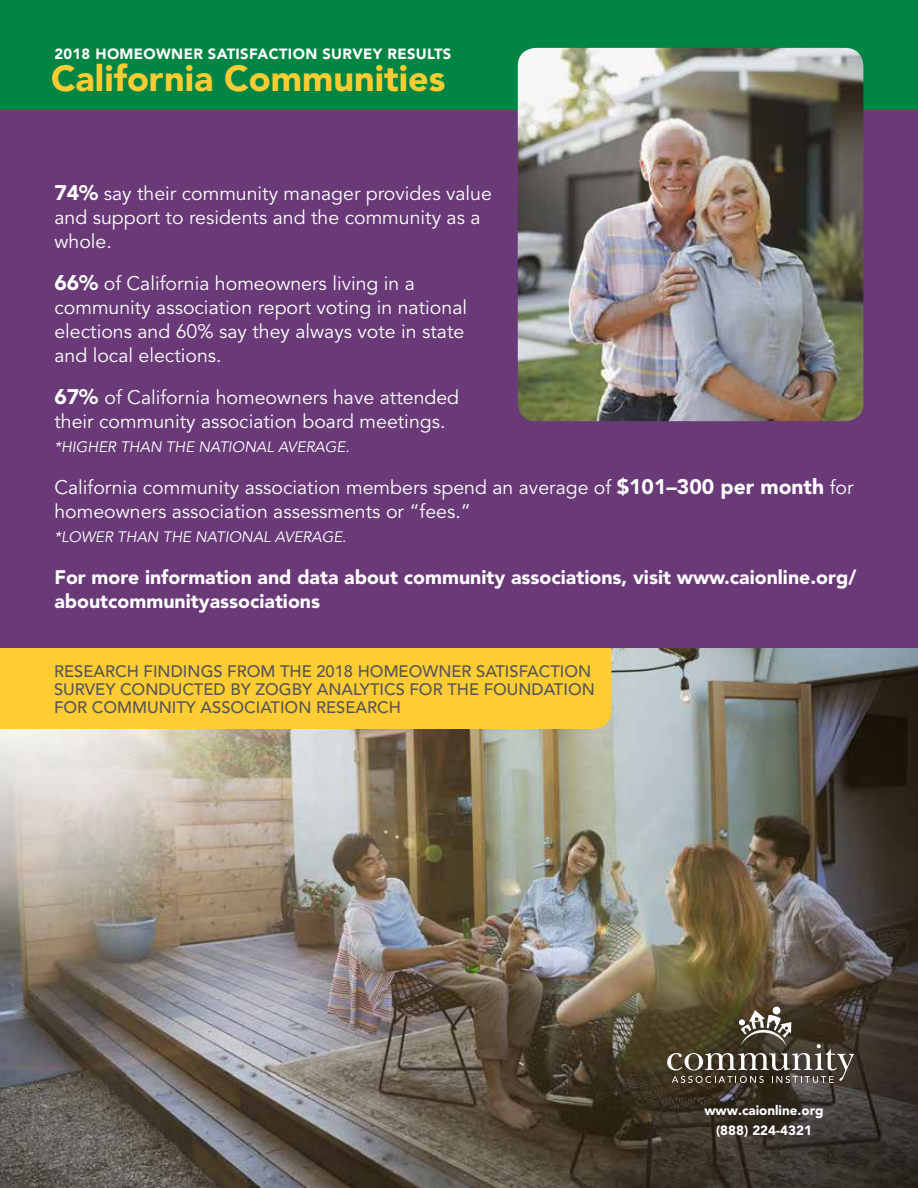
<style>
.page{position:relative;width:918px;height:1188px;background:#fff}
.page>*{position:absolute;margin:0;border:0;box-sizing:border-box;transform-origin:0 0}
.t1{font:900 36px "Avenir";color:#fc3}
.t2{font:19.5px/24px "Avenir";color:#fff}
.t3{font:900 19.5px/24px "Avenir";color:#fff}
.t4{font:500 16.5px/18px "Avenir";color:#555}
.t5{font:italic 15px "Avenir";color:#fff}
.t6{font:900 14.7px "Avenir";letter-spacing:.025em;color:#fff}
.t7{font:900 13.5px/20.1px "Avenir";color:#fff;text-align:center}
.s1{font-weight:900;font-size:21px}
</style>
<div class="page">
<div style="left:0;top:31px;width:918px;height:792px;background:#693a77"></div>
<img style="left:0;top:648px;width:918px;height:540px">
<div style="left:0;top:0;width:918px;height:109px;background:#008542"></div>
<img style="left:518px;top:48px;width:345px;height:373px">
<div style="left:0;top:648px;width:611px;height:81px;background:#fc3"></div>
<svg style="left:667px;top:1007px;width:187px;height:76px;background:#595142"></svg>
<p class="t6" style="left:54px;top:45px;width:398px">2018 HOMEOWNER SATISFACTION SURVEY RESULTS</p>
<h1 class="t1" style="left:51px;top:57px;width:396px">California Communities</h1>
<p class="t2" style="left:54px;top:182px;width:439px"><span class="s1">74%</span> say their community manager provides value and support to residents and the community as a whole.</p>
<p class="t2" style="left:54px;top:272px;width:414px"><span class="s1">66%</span> of California homeowners living in a community association report voting in national elections and 60% say they always vote in state and local elections.</p>
<p class="t2" style="left:54px;top:386px;width:406px"><span class="s1">67%</span> of California homeowners have attended their community association board meetings.</p>
<p class="t5" style="left:54px;top:439px;width:297px">*HIGHER THAN THE NATIONAL AVERAGE.</p>
<p class="t2" style="left:54px;top:476px;width:801px">California community association members spend an average of <span class="s1">$101–300 per month</span> for homeowners association assessments or “fees.”</p>
<p class="t5" style="left:54px;top:529px;width:294px">*LOWER THAN THE NATIONAL AVERAGE.</p>
<p class="t3" style="left:54px;top:566px;width:803px">For more information and data about community associations, visit www.caionline.org/ aboutcommunityassociations</p>
<p class="t4" style="left:54px;top:663px;width:542px">RESEARCH FINDINGS FROM THE 2018 HOMEOWNER SATISFACTION<br>SURVEY CONDUCTED BY ZOGBY ANALYTICS FOR THE FOUNDATION<br>FOR COMMUNITY ASSOCIATION RESEARCH</p>
<p class="t7" style="left:704px;top:1100px;width:121px">www.caionline.org (888) 224-4321</p>
</div>
